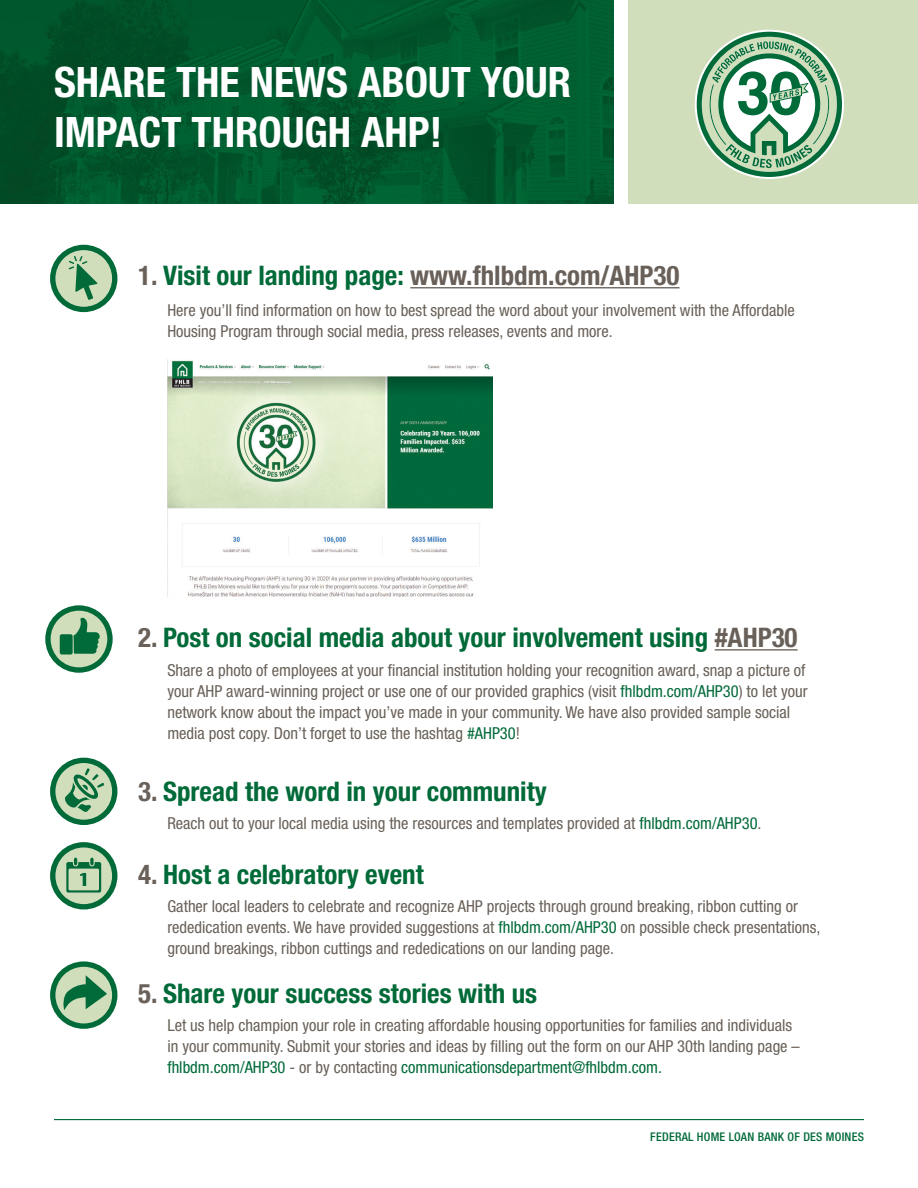
<style>
.page{position:relative;width:918px;height:1188px;background:#fff}
.page>*{position:absolute;margin:0;border:0;box-sizing:border-box;transform-origin:0 0}
.t1{font:700 condensed 42px/50.4px "Helvetica Neue LT Std";color:#fff}
.t2{font:700 condensed 27px "Helvetica Neue LT Std";color:#006a38}
.t3{font:700 condensed 27px "Helvetica Neue LT Std";color:#696159}
.t4{font:condensed 16.5px/21px "Helvetica Neue LT Std";color:#696159}
.t5{font:500 condensed 12px "Helvetica Neue LT Std";letter-spacing:.02em;color:#006a38}
.s1{color:#006a38}
.s2{color:#696159}
</style>
<div class="page">
<div style="left:628px;top:0;width:290px;height:203px;background:#d0debc"></div>
<img style="left:0;top:0;width:614px;height:203px">
<svg style="left:695px;top:30px;width:149px;height:149px"></svg>
<hr style="left:410px;top:287px;width:270px;height:1px;background:#696159">
<hr style="left:715px;top:649px;width:83px;height:2px;background:#696159">
<img style="left:167px;top:360px;width:326px;height:237px">
<svg style="left:50px;top:245px;width:67px;height:67px"></svg>
<svg style="left:45px;top:605px;width:68px;height:68px"></svg>
<div style="left:60px;top:634px;width:13px;height:21px;background:#006a38;border-radius:2px"></div>
<svg style="left:50px;top:758px;width:67px;height:67px"></svg>
<svg style="left:50px;top:842px;width:67px;height:68px"></svg>
<svg style="left:50px;top:961px;width:67px;height:68px"></svg>
<hr style="left:54px;top:1119px;width:810px;height:1px;background:#006a38">
<p class="t1" style="left:54px;top:56px;width:519px">SHARE THE NEWS ABOUT YOUR<br>IMPACT THROUGH AHP!</p>
<p class="t3" style="left:138px;top:259px;width:543px">1. <span class="s1">Visit our landing page:</span> www.fhlbdm.com/AHP30</p>
<p class="t4" style="left:167px;top:300px;width:629px">Here you’ll find information on how to best spread the word about your involvement with the Affordable<br>Housing Program through social media, press releases, events and more.</p>
<p class="t2" style="left:138px;top:621px;width:661px"><span class="s2">2.</span> Post on social media about your involvement using <span class="s2">#AHP30</span></p>
<p class="t4" style="left:167px;top:660px;width:642px">Share a photo of employees at your financial institution holding your recognition award, snap a picture of your AHP award-winning project or use one of our provided graphics (visit <span class="s1">fhlbdm.com/AHP30</span>) to let your network know about the impact you’ve made in your community. We have also provided sample social media post copy. Don’t forget to use the hashtag <span class="s1">#AHP30</span>!</p>
<p class="t2" style="left:138px;top:775px;width:410px"><span class="s2">3.</span> Spread the word in your community</p>
<p class="t4" style="left:167px;top:812px;width:596px">Reach out to your local media using the resources and templates provided at <span class="s1">fhlbdm.com/AHP30</span>.</p>
<p class="t2" style="left:138px;top:858px;width:287px"><span class="s2">4.</span> Host a celebratory event</p>
<p class="t4" style="left:167px;top:895px;width:655px">Gather local leaders to celebrate and recognize AHP projects through ground breaking, ribbon cutting or rededication events. We have provided suggestions at <span class="s1">fhlbdm.com/AHP30</span> on possible check presentations, ground breakings, ribbon cuttings and rededications on our landing page.</p>
<p class="t2" style="left:138px;top:977px;width:401px"><span class="s2">5.</span> Share your success stories with us</p>
<p class="t4" style="left:167px;top:1014px;width:634px">Let us help champion your role in creating affordable housing opportunities for families and individuals in your community. Submit your stories and ideas by filling out the form on our AHP 30th landing page – <span class="s1">fhlbdm.com/AHP30</span> - or by contacting <span class="s1">communicationsdepartment@fhlbdm.com.</span></p>
<p class="t5" style="left:650px;top:1129px;width:215px">FEDERAL HOME LOAN BANK OF DES MOINES</p>
</div>
